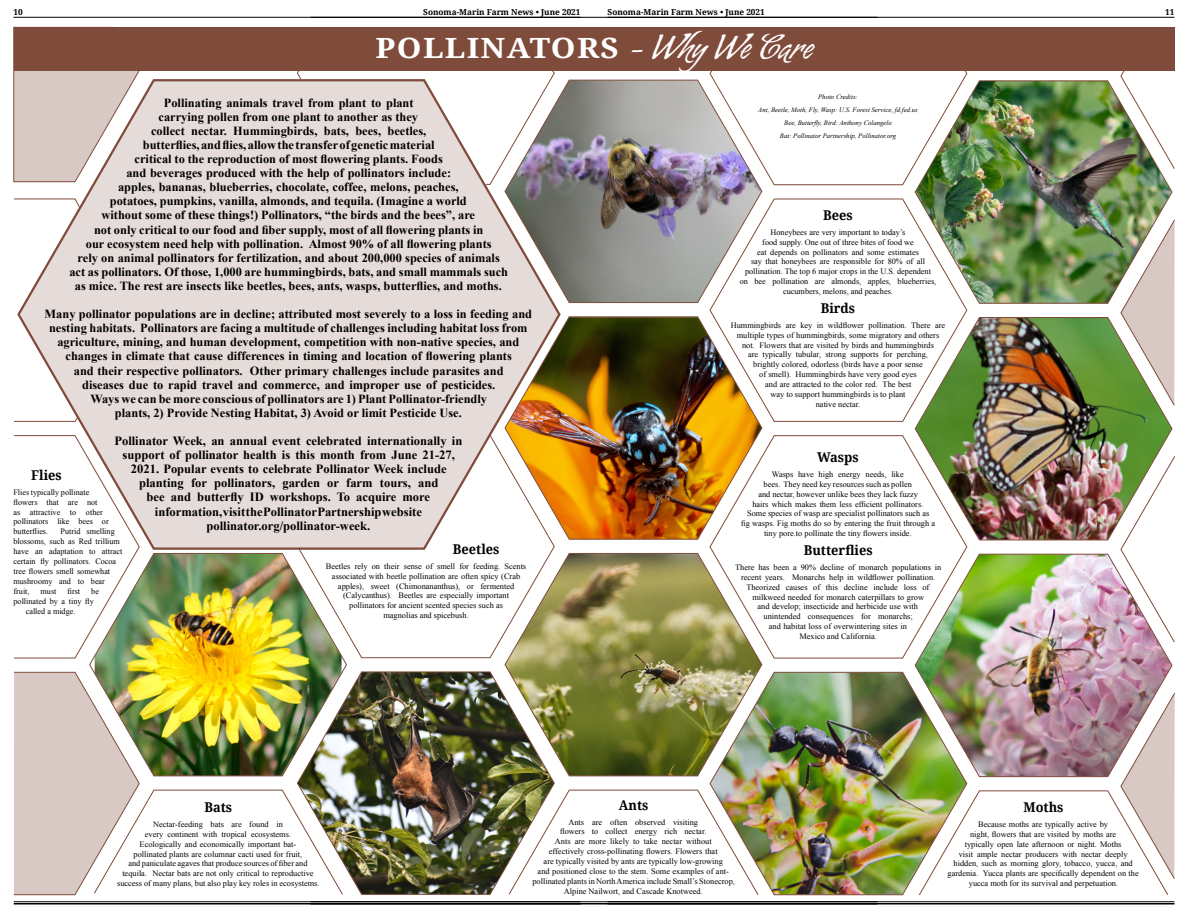
<style>
.page{position:relative;width:1188px;height:918px;background:#fff}
.page>*{position:absolute;margin:0;border:0;box-sizing:border-box;transform-origin:0 0}
.t1{font:700 27.9px "Noto Serif";letter-spacing:.04em;color:#fff;scale:1.13 1}
.t2{font:700 13.5px "Noto Serif";color:#000;scale:.95 1}
.t3{font:700 12.6px/14.1px "Times New Roman";color:#000;text-align:center}
.t4{font:700 12.38px/14.1px "Times New Roman";color:#000;text-align:center}
.t5{font:8.25px/9.9px "Times New Roman";color:#000;text-align:center}
.t6{font:700 8.25px "Noto Serif";color:#000}
.t7{font:italic 6.75px/12.9px "Times New Roman";color:#000;text-align:center}
.s1{font-family:"Almond Script";font-weight:400;font-size:29.33px}
</style>
<div class="page">
<hr style="left:14px;top:17px;width:566px;height:1px;background:#000">
<hr style="left:608px;top:17px;width:566px;height:1px;background:#000">
<hr style="left:14px;top:901px;width:567px;height:1px;background:#000">
<hr style="left:14px;top:903px;width:567px;height:1px;background:#000">
<hr style="left:608px;top:901px;width:566px;height:1px;background:#000">
<hr style="left:608px;top:903px;width:566px;height:1px;background:#000">
<hr style="left:310px;top:17px;width:568px;height:1px;background:#000">
<hr style="left:311px;top:901px;width:567px;height:1px;background:#000">
<hr style="left:310px;top:903px;width:568px;height:1px;background:#000">
<svg style="left:16px;top:79px;width:545px;height:471px;background:#e5dbd8"></svg>
<div style="left:14px;top:27px;width:1160px;height:44px;background:#7f4b3a"></div>
<svg style="left:709px;top:71px;width:259px;height:114px"></svg>
<svg style="left:709px;top:198px;width:259px;height:224px"></svg>
<img style="left:709px;top:671px;width:209px;height:224px">
<svg style="left:709px;top:435px;width:259px;height:224px"></svg>
<img style="left:504px;top:316px;width:259px;height:224px">
<img style="left:504px;top:552px;width:259px;height:225px">
<img style="left:504px;top:79px;width:259px;height:224px">
<svg style="left:555px;top:789px;width:204px;height:106px"></svg>
<img style="left:914px;top:553px;width:259px;height:224px">
<img style="left:914px;top:317px;width:259px;height:224px">
<img style="left:914px;top:80px;width:259px;height:224px">
<svg style="left:1120px;top:219px;width:55px;height:187px"></svg>
<svg style="left:1120px;top:455px;width:55px;height:188px"></svg>
<svg style="left:485px;top:71px;width:70px;height:114px"></svg>
<img style="left:343px;top:671px;width:212px;height:224px">
<svg style="left:298px;top:434px;width:257px;height:224px"></svg>
<img style="left:89px;top:552px;width:258px;height:225px">
<svg style="left:13px;top:27px;width:127px;height:155px"></svg>
<svg style="left:14px;top:416px;width:65px;height:6px"></svg>
<img style="left:13px;top:672px;width:330px;height:223px">
<svg style="left:14px;top:435px;width:126px;height:224px"></svg>
<svg style="left:14px;top:198px;width:67px;height:11px"></svg>
<svg style="left:297px;top:71px;width:27px;height:9px"></svg>
<img style="left:918px;top:692px;width:257px;height:204px">
<img style="left:1120px;top:67px;width:55px;height:103px">
<p class="t6" style="left:14px;top:6px;width:11px">10</p>
<p class="t6" style="left:423px;top:6px;width:159px">Sonoma-Marin Farm News • June 2021</p>
<p class="t6" style="left:607px;top:6px;width:159px">Sonoma-Marin Farm News • June 2021</p>
<p class="t6" style="left:1165px;top:6px;width:11px">11</p>
<h1 class="t1" style="left:376px;top:29px;width:389px">POLLINATORS <span class="s1">- WhyWe Care</span></h1>
<p class="t4" style="left:69px;top:95px;width:440px">Pollinating animals travel from plant to plant<br>carrying pollen from one plant to another as they<br>collect nectar. Hummingbirds, bats, bees, beetles,<br>butterflies, and flies, allow the transfer of genetic material<br>critical to the reproduction of most flowering plants. Foods<br>and beverages produced with the help of pollinators include:<br>apples, bananas, blueberries, chocolate, coffee, melons, peaches,<br>potatoes, pumpkins, vanilla, almonds, and tequila. (Imagine a world<br>without some of these things!) Pollinators, “the birds and the bees”, are<br>not only critical to our food and fiber supply, most of all flowering plants in<br>our ecosystem need help with pollination. Almost 90% of all flowering plants<br>rely on animal pollinators for fertilization, and about 200,000 species of animals act as pollinators. Of those, 1,000 are hummingbirds, bats, and small mammals such as mice. The rest are insects like beetles, bees, ants, wasps, butterflies, and moths.</p>
<p class="t4" style="left:45px;top:307px;width:489px">Many pollinator populations are in decline; attributed most severely to a loss in feeding and nesting habitats. Pollinators are facing a multitude of challenges including habitat loss from agriculture, mining, and human development, competition with non-native species, and changes in climate that cause differences in timing and location of flowering plants<br>and their respective pollinators. Other primary challenges include parasites and<br>diseases due to rapid travel and commerce, and improper use of pesticides.<br>Ways we can be more conscious of pollinators are 1) Plant Pollinator-friendly<br>plants, 2) Provide Nesting Habitat, 3) Avoid or limit Pesticide Use.</p>
<p class="t3" style="left:114px;top:434px;width:350px">Pollinator Week, an annual event celebrated internationally in support of pollinator health is this month from June 21-27, 2021. Popular events to celebrate Pollinator Week include planting for pollinators, garden or farm tours, and<br>bee and butterfly ID workshops. To acquire more information, visit the Pollinator Partnership website pollinator.org/pollinator-week.</p>
<h2 class="t2" style="left:31px;top:466px;width:34px">Flies</h2>
<p class="t5" style="left:14px;top:487px;width:97px;text-align:left">Flies typically pollinate flowers that are not<br>as attractive to other pollinators like bees or butterflies.</p>
<p class="t5" style="left:14px;top:526px;width:110px;text-align:left;text-indent:47px">Putrid smelling blossoms, such as Red trillium have an adaptation to attract certain fly pollinators. Cocoa tree flowers smell somewhat mushroomy and to bear fruit,</p>
<h2 class="t2" style="left:453px;top:540px;width:51px">Beetles</h2>
<p class="t5" style="left:326px;top:561px;width:202px">Beetles rely on their sense of smell for feeding. Scents associated with beetle pollination are often spicy (Crab apples), sweet (Chimonananthus), or fermented (Calycanthus). Beetles are especially important pollinators for ancient scented species such as<br>magnolias and spicebush.</p>
<p class="t5" style="left:41px;top:586px;width:17px">must</p>
<p class="t5" style="left:68px;top:586px;width:14px">first</p>
<p class="t5" style="left:91px;top:586px;width:9px">be</p>
<p class="t5" style="left:14px;top:596px;width:82px">pollinated by a tiny fly</p>
<p class="t5" style="left:26px;top:606px;width:51px">called a midge.</p>
<p class="t7" style="left:758px;top:90px;width:161px">Photo Credits:<br>Ant, Beetle, Moth, Fly, Wasp: U.S. Forest Service, fd.fed.us Bee, Butterfly, Bird: Anthony Colangelo<br>Bat: Pollinator Partnership, Pollinator.org</p>
<h2 class="t2" style="left:823px;top:206px;width:33px">Bees</h2>
<p class="t5" style="left:740px;top:227px;width:198px">Honeybees are very important to today’s<br>food supply. One out of three bites of food we<br>eat depends on pollinators and some estimates<br>say that honeybees are responsible for 80% of all pollination. The top 6 major crops in the U.S. dependent<br>on bee pollination are almonds, apples, blueberries, cucumbers, melons, and peaches.</p>
<h2 class="t2" style="left:821px;top:299px;width:38px">Birds</h2>
<p class="t5" style="left:731px;top:320px;width:216px">Hummingbirds are key in wildflower pollination. There are multiple types of hummingbirds, some migratory and others not. Flowers that are visited by birds and hummingbirds<br>are typically tubular, strong supports for perching,<br>brightly colored, odorless (birds have a poor sense<br>of smell). Hummingbirds have very good eyes<br>and are attracted to the color red. The best<br>way to support hummingbirds is to plant<br>native nectar.</p>
<h2 class="t2" style="left:817px;top:448px;width:45px">Wasps</h2>
<p class="t5" style="left:741px;top:469px;width:196px">Wasps have high energy needs, like<br>bees. They need key resources such as pollen<br>and nectar, however unlike bees they lack fuzzy<br>hairs which makes them less efficient pollinators.<br>Some species of wasp are specialist pollinators such as<br>fig wasps. Fig moths do so by entering the fruit through a tiny pore.to pollinate the tiny flowers inside.</p>
<h2 class="t2" style="left:804px;top:541px;width:74px">Butterflies</h2>
<p class="t5" style="left:735px;top:562px;width:208px">There has been a 90% decline of monarch populations in recent years. Monarchs help in wildflower pollination.<br>Theorized causes of this decline include loss of milkweed needed for monarch caterpillars to grow<br>and develop; insecticide and herbicide use with<br>unintended consequences for monarchs;<br>and habitat loss of overwintering sites in<br>Mexico and California.</p>
<h2 class="t2" style="left:204px;top:798px;width:31px">Bats</h2>
<p class="t5" style="left:117px;top:819px;width:204px">Nectar-feeding bats are found in<br>every continent with tropical ecosystems.<br>Ecologically and economically important bat-<br>pollinated plants are columnar cacti used for fruit,<br>and paniculate agaves that produce sources of fiber and tequila. Nectar bats are not only critical to reproductive success of many plans, but also play key roles in ecosystems.</p>
<h2 class="t2" style="left:619px;top:796px;width:33px">Ants</h2>
<p class="t5" style="left:532px;top:817px;width:204px">Ants are often observed visiting<br>flowers to collect energy rich nectar.<br>Ants are more likely to take nectar without<br>effectively cross-pollinating flowers. Flowers that<br>are typically visited by ants are typically low-growing<br>and positioned close to the stem. Some examples of ant&shy;pollinated plants in North America include Small’s Stonecrop, Alpine Nailwort, and Cascade Knotweed.</p>
<h2 class="t2" style="left:1023px;top:798px;width:44px">Moths</h2>
<p class="t5" style="left:948px;top:819px;width:193px">Because moths are typically active by<br>night, flowers that are visited by moths are<br>typically open late afternoon or night. Moths<br>visit ample nectar producers with nectar deeply hidden, such as morning glory, tobacco, yucca, and gardenia. Yucca plants are specifically dependent on the yucca moth for its survival and perpetuation.</p>
</div>
